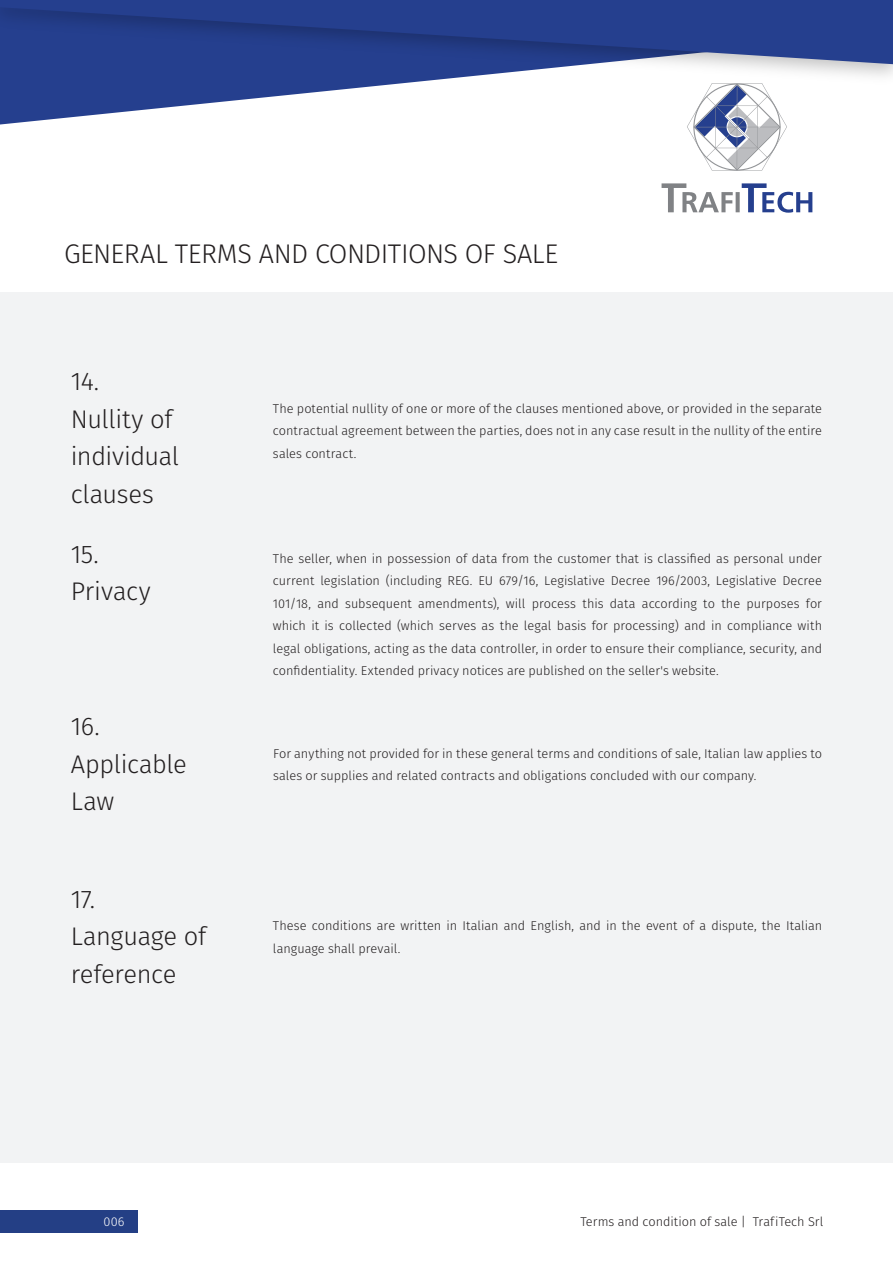
<style>
.page{position:relative;width:893px;height:1263px;background:#fff}
.page>*{position:absolute;margin:0;border:0;box-sizing:border-box;transform-origin:0 0}
.Headline_27_31_Left{font:300 27px "Fira Sans";letter-spacing:-.025em;color:#231f20}
.Headline_17_25_Left{font:300 25.5px "Fira Sans";letter-spacing:-.015em;color:#231f20}
.Copy_Text_08_14_Full_Length{font:300 12.75px/22.5px "Fira Sans";color:#231f20;text-align:justify}
.t1{font:300 12.75px "Fira Sans";color:#fff}
</style>
<div class="page">
<div style="left:0;top:1210px;width:138px;height:22px;background:#243f85"></div>
<svg style="left:0;top:93px;width:307px;height:32px"></svg>
<img style="left:0;top:64px;width:893px;height:29px">
<svg style="left:0;top:0;width:893px;height:64px;background:#29428d"></svg>
<svg style="left:687px;top:83px;width:100px;height:88px"></svg>
<svg style="left:662px;top:183px;width:150px;height:30px"></svg>
<div style="left:0;top:293px;width:893px;height:870px;background:#f2f3f4"></div>
<p class="Headline_27_31_Left" style="left:64px;top:234px;width:496px">GENERAL TERMS AND CONDITIONS OF SALE</p>
<p class="Headline_17_25_Left" style="left:71px;top:363px;width:30px">14.</p>
<p class="Headline_17_25_Left" style="left:71px;top:400px;width:103px">Nullity of</p>
<p class="Headline_17_25_Left" style="left:71px;top:438px;width:110px">individual</p>
<p class="Headline_17_25_Left" style="left:71px;top:475px;width:85px">clauses</p>
<p class="Headline_17_25_Left" style="left:71px;top:535px;width:29px">15.</p>
<p class="Headline_17_25_Left" style="left:71px;top:573px;width:81px">Privacy</p>
<p class="Headline_17_25_Left" style="left:71px;top:708px;width:30px">16.</p>
<p class="Headline_17_25_Left" style="left:71px;top:745px;width:117px">Applicable</p>
<p class="Headline_17_25_Left" style="left:71px;top:783px;width:45px">Law</p>
<p class="Headline_17_25_Left" style="left:71px;top:880px;width:26px">17.</p>
<p class="Headline_17_25_Left" style="left:71px;top:918px;width:137px">Language of</p>
<p class="Headline_17_25_Left" style="left:71px;top:955px;width:107px">reference</p>
<p class="Copy_Text_08_14_Full_Length" style="left:273px;top:397px;width:551px">The potential nullity of one or more of the clauses mentioned above, or provided in the separate contractual agreement between the parties, does not in any case result in the nullity of the entire sales contract.</p>
<p class="Copy_Text_08_14_Full_Length" style="left:273px;top:547px;width:551px">The seller, when in possession of data from the customer that is classified as personal under current legislation (including REG. EU 679/16, Legislative Decree 196/2003, Legislative Decree 101/18, and subsequent amendments), will process this data according to the purposes for which it is collected (which serves as the legal basis for processing) and in compliance with legal obligations, acting as the data controller, in order to ensure their compliance, security, and confidentiality. Extended privacy notices are published on the seller's website.</p>
<p class="Copy_Text_08_14_Full_Length" style="left:273px;top:742px;width:551px">For anything not provided for in these general terms and conditions of sale, Italian law applies to sales or supplies and related contracts and obligations concluded with our company.</p>
<p class="Copy_Text_08_14_Full_Length" style="left:273px;top:914px;width:551px">These conditions are written in Italian and English, and in the event of a dispute, the Italian language shall prevail.</p>
<p class="t1" style="left:104px;top:1212px;width:23px">006</p>
<p class="Copy_Text_08_14_Full_Length" style="left:580px;top:1210px;width:245px">Terms and condition of sale | Traf iTech Srl</p>
</div>
